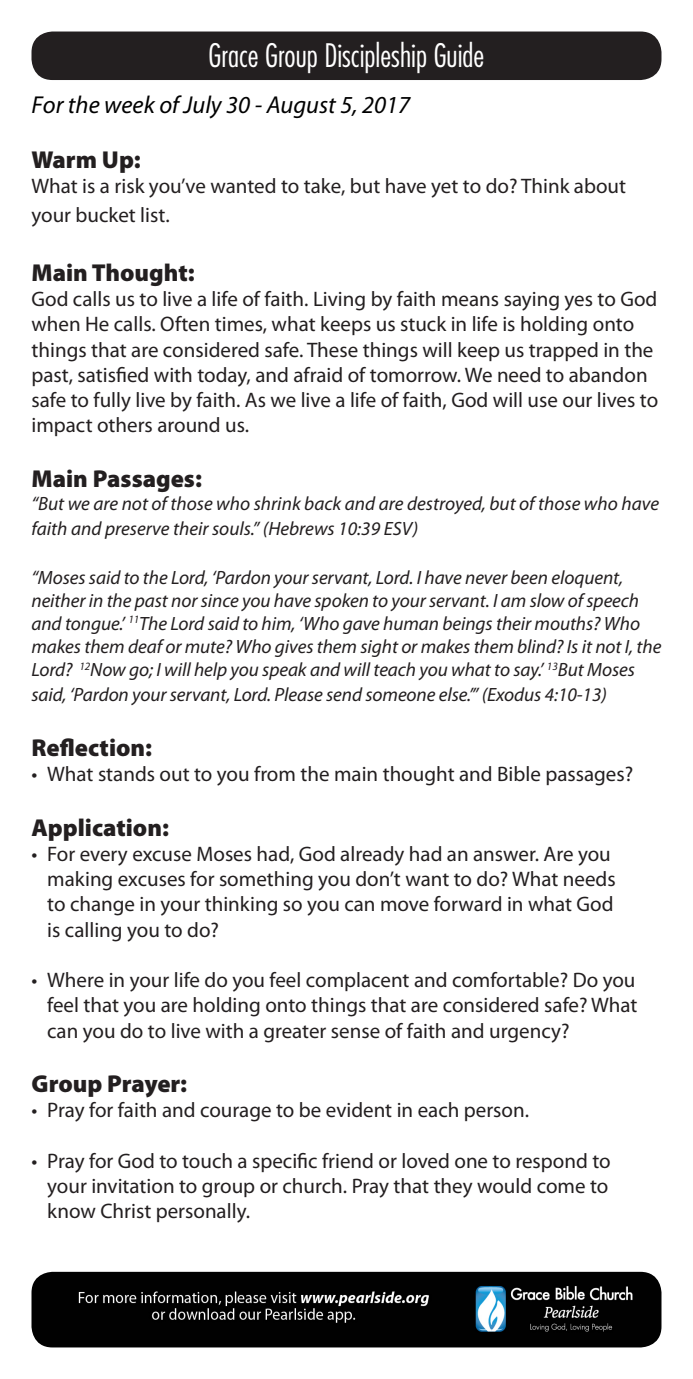
<style>
.page{position:relative;width:693px;height:1379px;background:#fff}
.page>*{position:absolute;margin:0;border:0;box-sizing:border-box;transform-origin:0 0}
.t1{font:300 condensed 31.5px "Futura";color:#fff}
.t2{font:900 24.5px "Myriad Pro";color:#231f20}
.t3{font:italic 24.5px "Myriad Pro";color:#000}
.t4{font:21px/25.2px "Myriad Pro";color:#231f20}
.t5{font:italic 19.25px/23.1px "Myriad Pro";letter-spacing:-.005em;color:#231f20}
</style>
<div class="page">
<div style="left:32px;top:32px;width:630px;height:48px;background:#231f20;border-radius:21px"></div>
<img style="left:32px;top:1271px;width:629px;height:76px">
<p class="t1" style="left:209px;top:35px;width:277px">Grace Group Discipleship Guide</p>
<p class="t3" style="left:32px;top:90px;width:380px">For the week of July 30 - August 5, 2017</p>
<p class="t2" style="left:32px;top:143px;width:111px">Warm Up:</p>
<p class="t4" style="left:32px;top:171px;width:596px;line-height:29.4px">What is a risk you’ve wanted to take, but have yet to do? Think about your bucket list.</p>
<p class="t2" style="left:32px;top:256px;width:165px">Main Thought:</p>
<p class="t4" style="left:32px;top:286px;width:628px">God calls us to live a life of faith. Living by faith means saying yes to God when He calls. Often times, what keeps us stuck in life is holding onto things that are considered safe. These things will keep us trapped in the past, satisfied with today, and afraid of tomorrow. We need to abandon safe to fully live by faith. As we live a life of faith, God will use our lives to impact others around us.</p>
<p class="t2" style="left:32px;top:462px;width:172px">Main Passages:</p>
<p class="t5" style="left:32px;top:490px;width:629px;line-height:25.2px">“But we are not of those who shrink back and are destroyed, but of those who have faith and preserve their souls.” (Hebrews 10:39 ESV)</p>
<p class="t5" style="left:32px;top:565px;width:631px">“Moses said to the Lord, ‘Pardon your servant, Lord. I have never been eloquent, neither in the past nor since you have spoken to your servant. I am slow of speech and tongue.’ <sup>11</sup>The Lord said to him, ‘Who gave human beings their mouths? Who makes them deaf or mute? Who gives them sight or makes them blind? Is it not I, the Lord? <sup>12</sup>Now go; I will help you speak and will teach you what to say.’ <sup>13</sup>But Moses</p>
<p class="t5" style="left:32px;top:683px;width:577px">said, ‘Pardon your servant, Lord. Please send someone else.’” (Exodus 4:10-13)</p>
<p class="t2" style="left:32px;top:731px;width:122px">Reflection:</p>
<p class="t4" style="left:32px;top:761px;width:603px">• What stands out to you from the main thought and Bible passages?</p>
<p class="t2" style="left:32px;top:811px;width:139px">Application:</p>
<p class="t4" style="left:47px;top:841px;width:570px;text-indent:-16px">• For every excuse Moses had, God already had an answer. Are you making excuses for something you don’t want to do? What needs to change in your thinking so you can move forward in what God is calling you to do?</p>
<p class="t4" style="left:47px;top:967px;width:592px;text-align:justify;text-indent:-16px">• Where in your life do you feel complacent and comfortable? Do you feel that you are holding onto things that are considered safe? What can you do to live with a greater sense of faith and urgency?</p>
<p class="t2" style="left:32px;top:1067px;width:157px">Group Prayer:</p>
<p class="t4" style="left:32px;top:1097px;width:499px">• Pray for faith and courage to be evident in each person.</p>
<p class="t4" style="left:47px;top:1147px;width:565px;text-align:justify;text-indent:-16px">• Pray for God to touch a specific friend or loved one to respond to your invitation to group or church. Pray that they would come to know Christ personally.</p>
</div>
